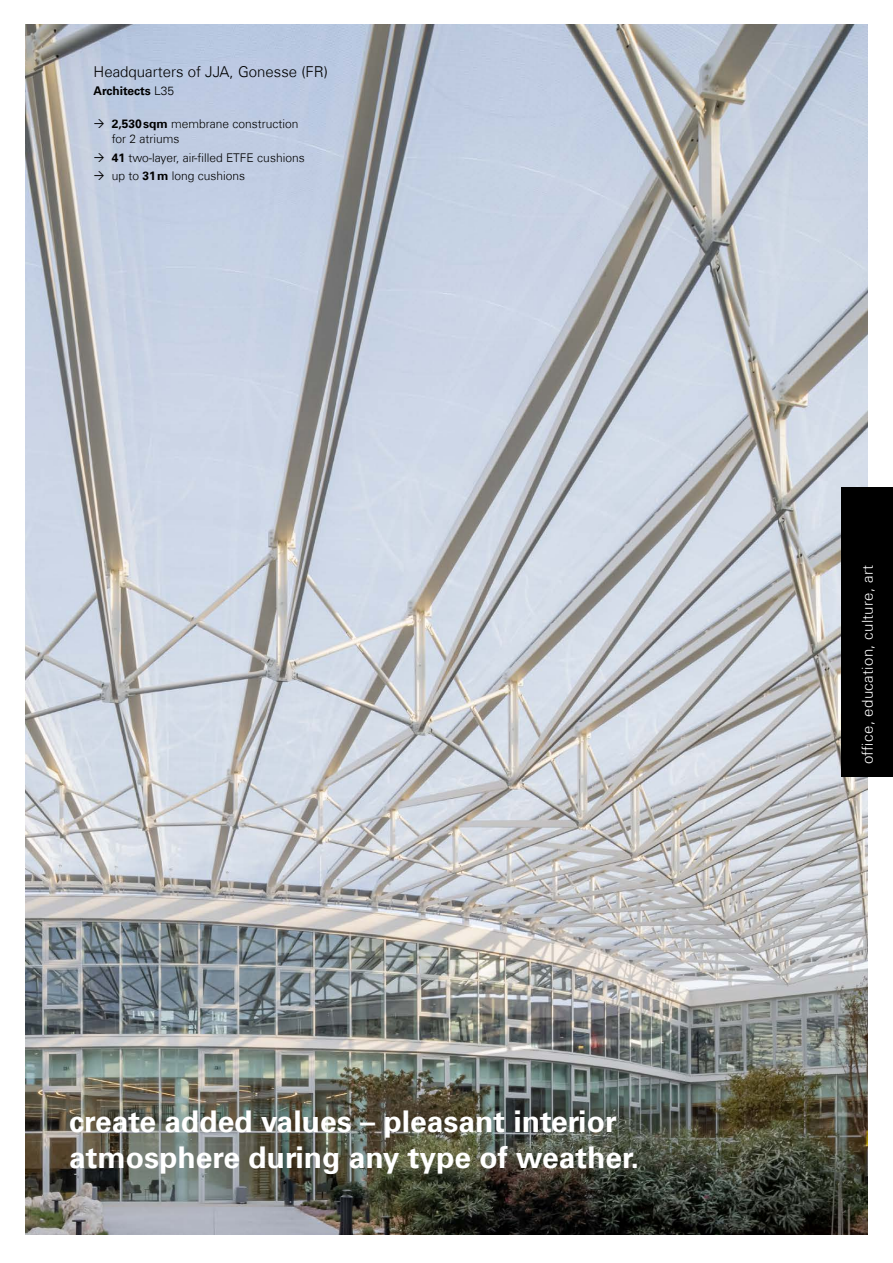
<style>
.page{position:relative;width:893px;height:1263px;background:#fff}
.page>*{position:absolute;margin:0;border:0;box-sizing:border-box;transform-origin:0 0}
.t1{font:700 30px/36px "Univers Com 65";color:#fff}
.t2{font:300 15px "Univers Com 45";color:#000}
.t3{font:300 15px "Univers Com 45";letter-spacing:.02em;color:#fff}
.t4{font:300 12px/14.4px "Univers Com 45";color:#000}
.t5{font:700 12px "Univers Com 65";color:#000}
.s1{font-family:"Univers Com 45";font-weight:300}
.s2{font-family:"Univers Com 65";font-weight:700}
</style>
<div class="page">
<img style="left:26px;top:25px;width:841px;height:1209px">
<div style="left:842px;top:487px;width:51px;height:289px;background:#000"></div>
<svg style="left:95px;top:120px;width:9px;height:8px"></svg>
<svg style="left:95px;top:153px;width:9px;height:9px"></svg>
<svg style="left:95px;top:171px;width:9px;height:9px"></svg>
<p class="t2" style="left:94px;top:62px;width:236px">Headquarters of JJA, Gonesse (FR)</p>
<p class="t5" style="left:94px;top:84px;width:82px">Architects <span class="s1">L35</span></p>
<p class="t4" style="left:112px;top:117px;width:188px"><span class="s2">2,530sqm</span> membrane construction for 2 atriums</p>
<p class="t4" style="left:112px;top:148px;width:194px;line-height:18.6px"><span class="s2">41</span> two-layer, air-filled ETFE cushions up to <span class="s2">31m</span> long cushions</p>
<h1 class="t1" style="left:69px;top:1104px;width:571px">create added values – pleasant interior atmosphere during any type of weather.</h1>
<p class="t3" style="left:858px;top:764px;width:201px;rotate:-90deg">office, education, culture, art</p>
</div>
